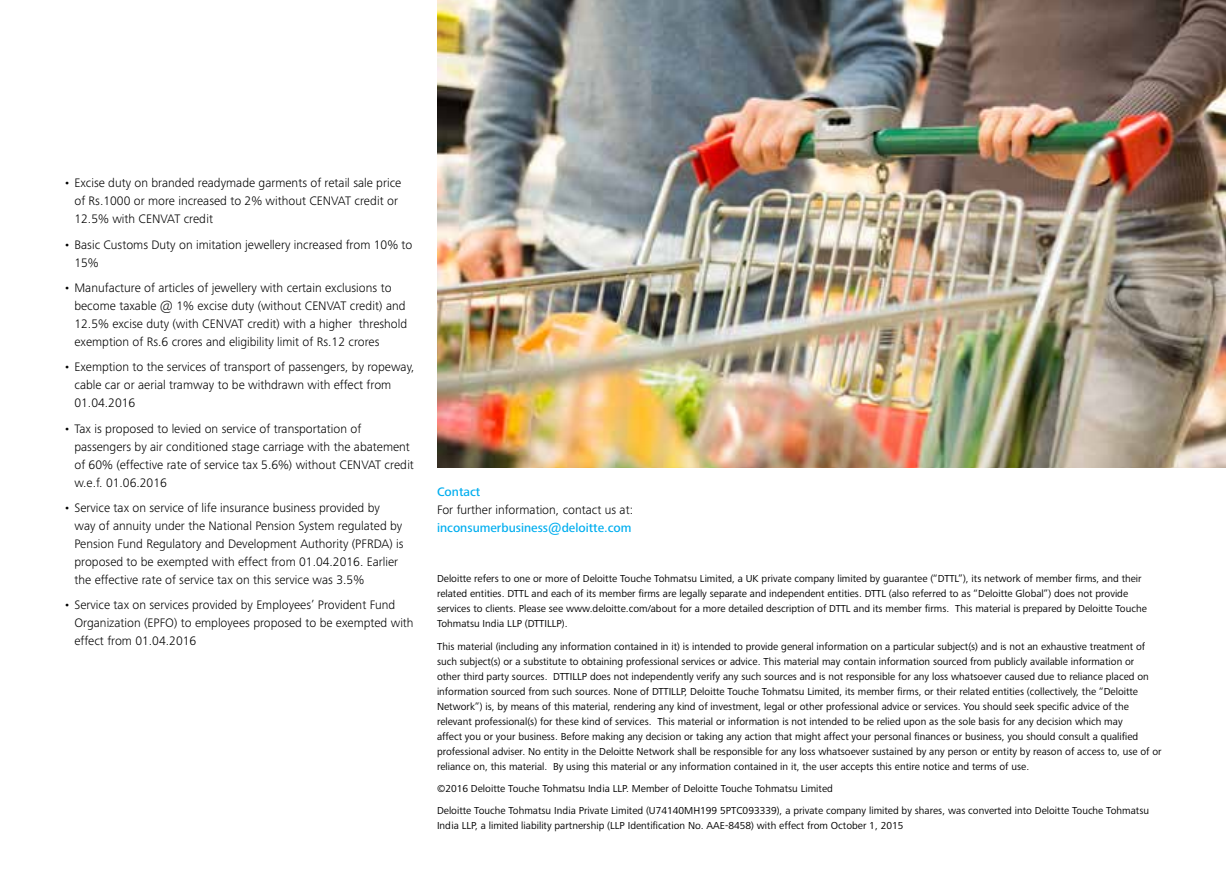
<style>
.page{position:relative;width:1226px;height:893px;background:#fff}
.page>*{position:absolute;margin:0;border:0;box-sizing:border-box;transform-origin:0 0}
.t1{font:300 12.75px/18px "Frutiger Next Pro";color:#000}
.t2{font:500 12.75px "Frutiger Next Pro";color:#00aeef}
.t3{font:10.5px/15px "Frutiger Next Pro";color:#000}
</style>
<div class="page">
<img style="left:437px;top:0;width:788px;height:468px">
<p class="t1" style="left:74px;top:174px;width:328px;text-indent:-11px">• Excise duty on branded readymade garments of retail sale price of Rs.1000 or more increased to 2% without CENVAT credit or<br>12.5% with CENVAT credit</p>
<p class="t1" style="left:74px;top:235px;width:339px;text-indent:-11px">• Basic Customs Duty on imitation jewellery increased from 10% to<br>15%</p>
<p class="t1" style="left:74px;top:279px;width:334px;text-indent:-11px">• Manufacture of articles of jewellery with certain exclusions to become taxable @ 1% excise duty (without CENVAT credit) and 12.5% excise duty (with CENVAT credit) with a higher threshold exemption of Rs.6 crores and eligibility limit of Rs.12 crores</p>
<p class="t1" style="left:74px;top:358px;width:341px;text-indent:-11px">• Exemption to the services of transport of passengers, by ropeway, cable car or aerial tramway to be withdrawn with effect from<br>01.04.2016</p>
<p class="t1" style="left:74px;top:419px;width:341px;text-indent:-11px">• Tax is proposed to levied on service of transportation of passengers by air conditioned stage carriage with the abatement of 60% (effective rate of service tax 5.6%) without CENVAT credit w.e.f. 01.06.2016</p>
<p class="t1" style="left:74px;top:499px;width:330px;text-indent:-11px">• Service tax on service of life insurance business provided by way of annuity under the National Pension System regulated by Pension Fund Regulatory and Development Authority (PFRDA) is proposed to be exempted with effect from 01.04.2016. Earlier the effective rate of service tax on this service was 3.5%</p>
<p class="t1" style="left:74px;top:596px;width:340px;text-indent:-11px">• Service tax on services provided by Employees’ Provident Fund<br>Organization (EPFO) to employees proposed to be exempted with effect from 01.04.2016</p>
<p class="t2" style="left:437px;top:485px;width:45px">Contact</p>
<p class="t1" style="left:437px;top:501px;width:197px">For further information, contact us at:</p>
<p class="t2" style="left:437px;top:520px;width:196px">inconsumerbusiness@deloitte.com</p>
<p class="t3" style="left:437px;top:571px;width:711px">Deloitte refers to one or more of Deloitte Touche Tohmatsu Limited, a UK private company limited by guarantee (“DTTL”), its network of member firms, and their related entities. DTTL and each of its member firms are legally separate and independent entities. DTTL (also referred to as “Deloitte Global”) does not provide services to clients. Please see www.deloitte.com/about for a more detailed description of DTTL and its member firms. This material is prepared by Deloitte Touche Tohmatsu India LLP (DTTILLP).</p>
<p class="t3" style="left:437px;top:638px;width:726px">This material (including any information contained in it) is intended to provide general information on a particular subject(s) and is not an exhaustive treatment of such subject(s) or a substitute to obtaining professional services or advice. This material may contain information sourced from publicly available information or<br>other third party sources. DTTILLP does not independently verify any such sources and is not responsible for any loss whatsoever caused due to reliance placed on information sourced from such sources. None of DTTILLP, Deloitte Touche Tohmatsu Limited, its member firms, or their related entities (collectively, the “Deloitte Network”) is, by means of this material, rendering any kind of investment, legal or other professional advice or services. You should seek specific advice of the relevant professional(s) for these kind of services. This material or information is not intended to be relied upon as the sole basis for any decision which may<br>affect you or your business. Before making any decision or taking any action that might affect your personal finances or business, you should consult a qualified professional adviser. No entity in the Deloitte Network shall be responsible for any loss whatsoever sustained by any person or entity by reason of access to, use of or reliance on, this material. By using this material or any information contained in it, the user accepts this entire notice and terms of use.</p>
<p class="t3" style="left:437px;top:777px;width:713px;line-height:22.4px">©2016 Deloitte Touche Tohmatsu India LLP. Member of Deloitte Touche Tohmatsu Limited<br>Deloitte Touche Tohmatsu India Private Limited (U74140MH199 5PTC093339), a private company limited by shares, was converted into Deloitte Touche Tohmatsu</p>
<p class="t3" style="left:437px;top:818px;width:468px">India LLP, a limited liability partnership (LLP Identification No. AAE-8458) with effect from October 1, 2015</p>
</div>
